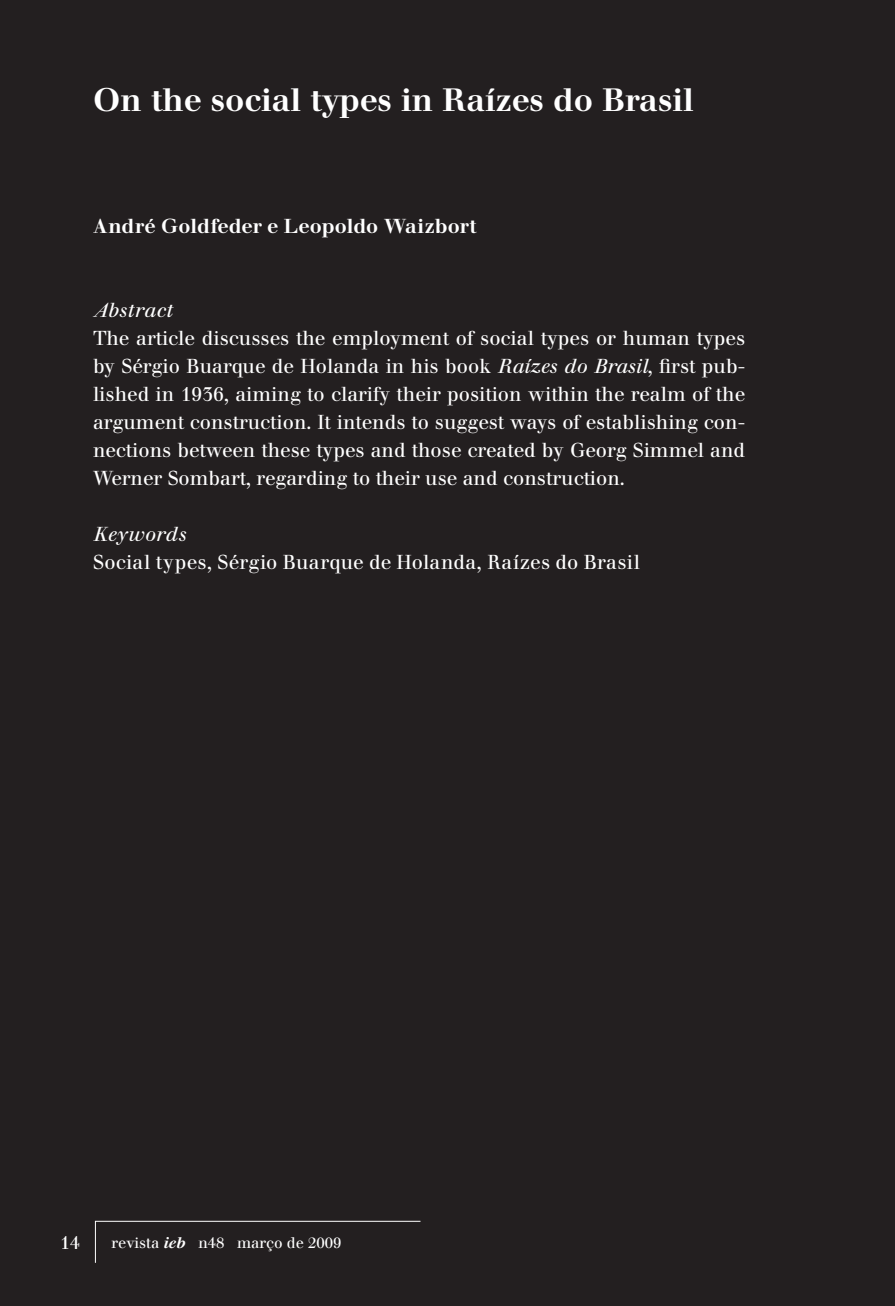
<style>
.page{position:relative;width:895px;height:1306px;background:#231f20}
.page>*{position:absolute;margin:0;border:0;box-sizing:border-box;transform-origin:0 0}
.AAA_Título{font:500 32px "Walbaum Book BQ";color:#fff}
.AAA_Abstract_TEXTO{font:20px/28px "Walbaum Book BQ";color:#fff;text-align:justify}
.AAA_Palavras_Chave{font:20px "Walbaum Book BQ";letter-spacing:.01em;color:#fff}
.AAA_Autor{font:500 20px "Walbaum Book BQ";letter-spacing:.01em;color:#fff}
.AAA_Resumo_TITULO{font:italic 20px "Walbaum Book BQ";letter-spacing:.03em;color:#fff}
.t1{font:18px "Walbaum Com";color:#fff}
.t2{font:15px "Walbaum Com";color:#fff}
.s1{font-style:italic}
.s2{font-weight:700;font-style:italic}
</style>
<div class="page">
<svg style="left:94px;top:1220px;width:327px;height:43px"></svg>
<p class="AAA_Título" style="left:93px;top:82px;width:602px">On the social types in Raízes do Brasil</p>
<p class="AAA_Autor" style="left:93px;top:215px;width:385px">André Goldfeder e Leopoldo Waizbort</p>
<p class="AAA_Resumo_TITULO" style="left:93px;top:298px;width:81px">Abstract</p>
<p class="AAA_Abstract_TEXTO" style="left:93px;top:324px;width:653px">The article discusses the employment of social types or human types by Sérgio Buarque de Holanda in his book <span class="s1">Raízes do Brasil</span>, first pub&shy;lished in 1936, aiming to clarify their position within the realm of the argument construction. It intends to suggest ways of establishing con&shy;nections between these types and those created by Georg Simmel and Werner Sombart, regarding to their use and construction.</p>
<p class="AAA_Resumo_TITULO" style="left:93px;top:522px;width:94px">Keywo rds</p>
<p class="AAA_Palavras_Chave" style="left:93px;top:550px;width:548px">Social types, Sérgio Buarque de Holanda, Raízes do Brasil</p>
<p class="t1" style="left:60px;top:1232px;width:22px">14</p>
<p class="t2" style="left:111px;top:1234px;width:232px">revista <span class="s2">ieb</span> n48 março de 2009</p>
</div>
